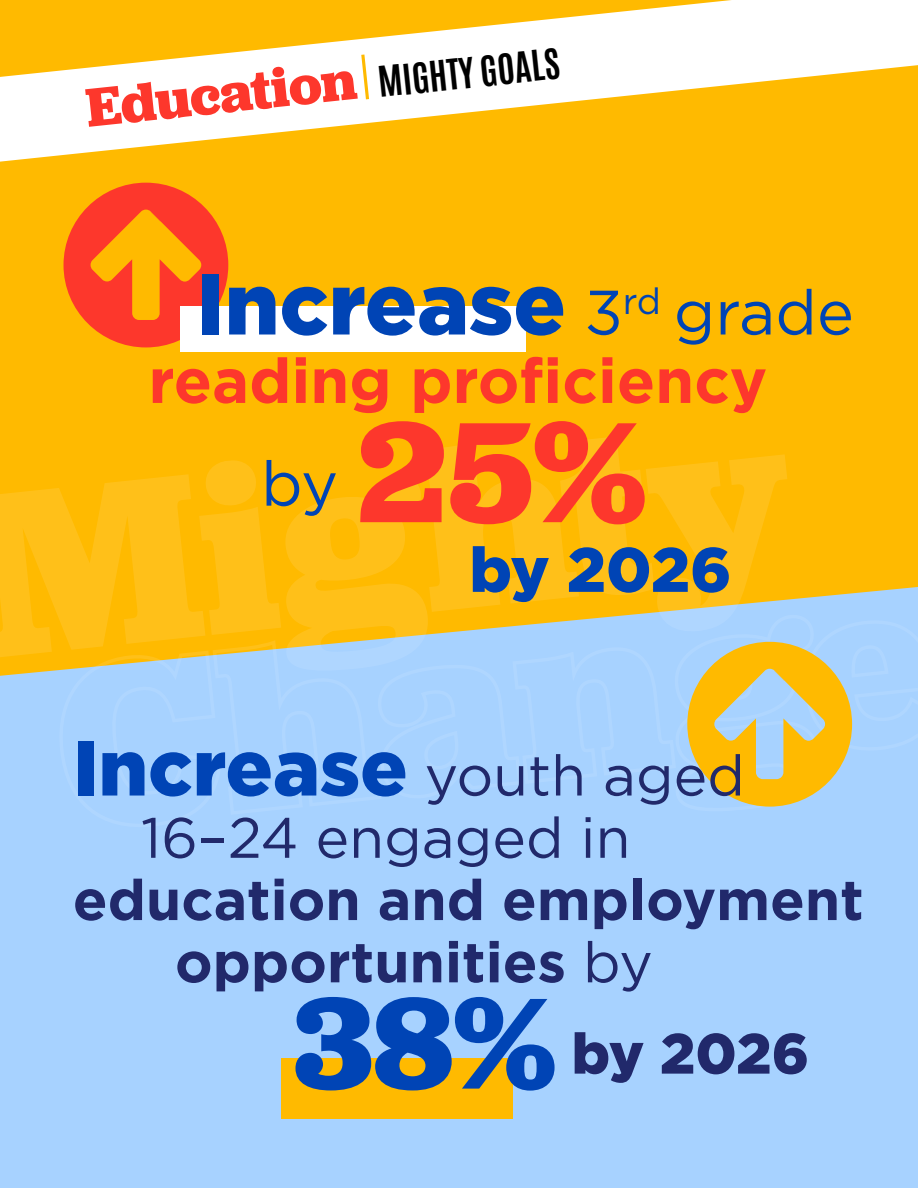
<style>
.page{position:relative;width:918px;height:1188px;background:#ffba00}
.page>*{position:absolute;margin:0;border:0;box-sizing:border-box;transform-origin:0 0}
.t1{font:700 148.95px "Jubilat";color:#fd372c}
.t2{font:700 135px "Jubilat";color:#0044b5}
.t3{font:900 86.55px "Gotham";color:#0044b5}
.t4{font:700 62.55px "Gotham";color:#fd372c}
.t5{font:900 62.55px "Gotham";letter-spacing:-.005em;color:#0044b5}
.t6{font:62.55px "Gotham";color:#0044b5}
.t7{font:700 56.7px/62.2px "Gotham";color:#21296b}
.t8{font:56.7px/62.2px "Gotham";color:#21296b}
.t9{font:900 56.7px "Gotham";letter-spacing:-.005em;color:#21296b}
.t10{font:700 35.25px "Antonio";color:#000}
.s1{font-family:"Jubilat";font-size:56.7px;color:#fd372c}
.s2{font-weight:400;font-size:62.55px}
.s3{font-weight:900;font-size:78.45px;color:#0044b5}
.s4{font-weight:400}
</style>
<div class="page">
<div style="left:0;top:832px;width:918px;height:356px;background:#a7d2ff"></div>
<svg style="left:0;top:0;width:918px;height:162px;fill:#fff"></svg>
<svg style="left:64px;top:183px;width:164px;height:164px"></svg>
<svg style="left:0;top:436px;width:918px;height:396px"></svg>
<svg style="left:359px;top:51px;width:12px;height:52px"></svg>
<div style="left:180px;top:306px;width:346px;height:46px;background:#fff"></div>
<div style="left:281px;top:1059px;width:231px;height:60px;background:#ffba00"></div>
<p class="t10" style="left:84px;top:86px;width:477px;rotate:-6deg"><span class="s1">Education</span> MIGHTY GOALS</p>
<h3 class="t3" style="left:196px;top:244px;width:659px">Increase <span class="s2">3</span><sup>rd</sup> <span class="s2">grade</span></h3>
<p class="t4" style="left:148px;top:339px;width:620px">reading proficiency</p>
<p class="t6" style="left:261px;top:443px;width:78px">by</p>
<h1 class="t1" style="left:357px;top:376px;width:291px">25%</h1>
<p class="t5" style="left:470px;top:527px;width:263px">by 2026</p>
<p class="t8" style="left:141px;top:743px;width:605px;text-indent:-68px"><span class="s3">Increase</span> youth aged<br>16–24 engaged in</p>
<p class="t7" style="left:175px;top:869px;width:690px;text-indent:-102px">education and employment opportunities <span class="s4">by</span></p>
<h2 class="t2" style="left:294px;top:956px;width:263px">38%</h2>
<p class="t9" style="left:572px;top:1014px;width:239px">by 2026</p>
</div>
